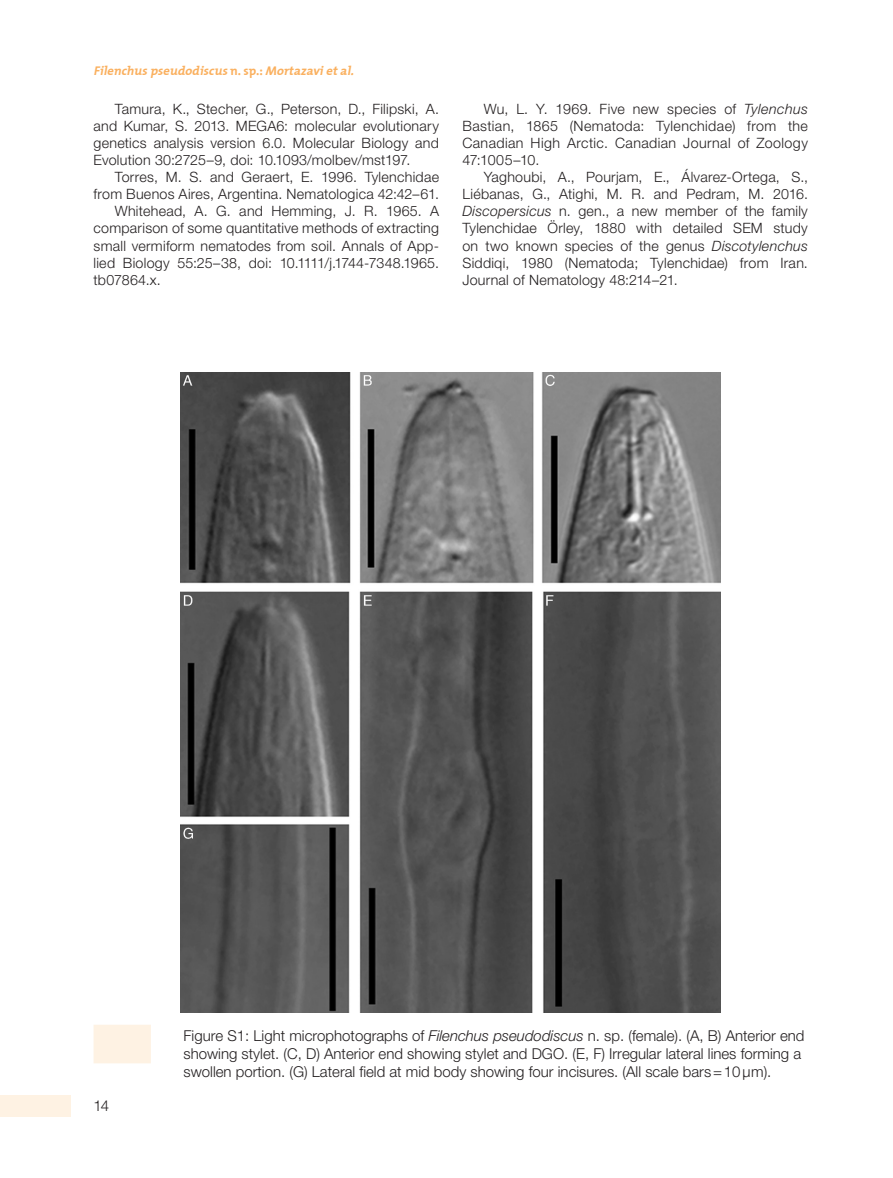
<style>
.page{position:relative;width:893px;height:1178px;background:#fff}
.page>*{position:absolute;margin:0;border:0;box-sizing:border-box;transform-origin:0 0}
.pfigure_caption2{font:300 15px/18px "Helvetica Neue LT Pro";color:#231f20}
.pReference{font:300 14.25px/17.1px "Helvetica Neue LT Pro";letter-spacing:.02em;color:#231f20;text-align:justify}
.t1{font:italic 700 12.75px "The Mix Plain";color:#fab05f}
.s1{font-style:normal}
.s2{font-family:"Helvetica Neue LT Std"}
.s3{font-family:"Helvetica Neue LT Std";font-style:italic}
</style>
<div class="page">
<div style="left:0;top:1095px;width:70px;height:21px;background:#fef2e3"></div>
<img style="left:181px;top:372px;width:540px;height:640px">
<div style="left:94px;top:1025px;width:57px;height:38px;background:#fef2e3"></div>
<p class="t1" style="left:94px;top:60px;width:265px">Filenchuspseudodiscus<span class="s1">n . s p . :</span> Mortazavietal.</p>
<p class="pReference" style="left:94px;top:100px;width:347px;text-indent:21px">Tamura, K., Stecher, G., Peterson, D., Filipski, A. and Kumar, S. 2013. MEGA6: molecular evolutionary genetics analysis version 6.0. <span class="s2">Molecular Biology and Evolution</span> 30:2725–9, doi: 10.1093/molbev/mst197.</p>
<p class="pReference" style="left:94px;top:168px;width:347px;text-align:right">Torres, M. S. and Geraert, E. 1996. Tylenchidae from Buenos Aires, Argentina. <span class="s2">Nematologica</span> 42:42–61.</p>
<p class="pReference" style="left:94px;top:202px;width:347px;text-align:left;text-indent:21px">Whitehead, A. G. and Hemming, J. R. 1965. A comparison of some quantitative methods of extracting small vermiform nematodes from soil. <span class="s2">Annals of App&shy;lied Biology</span> 55:25–38, doi: 10.1111/j.1744-7348.1965. tb07864.x.</p>
<p class="pReference" style="left:462px;top:100px;width:347px;text-indent:21px">Wu, L. Y. 1969. Five new species of <span class="s3">Tylenchus </span>Bastian, 1865 (Nematoda: Tylenchidae) from the Canadian High Arctic. <span class="s2">Canadian Journal of Zoology </span>47:1005–10.</p>
<p class="pReference" style="left:462px;top:168px;width:347px;text-indent:21px">Yaghoubi, A., Pourjam, E., Álvarez-Ortega, S., Liébanas, G., Atighi, M. R. and Pedram, M. 2016.<br><span class="s3">Discopersicus</span> n. gen., a new member of the family Tylenchidae Örley, 1880 with detailed SEM study on two known species of the genus <span class="s3">Discotylenchus </span>Siddiqi, 1980 (Nematoda; Tylenchidae) from Iran.<br><span class="s2">Journal of Nematology</span> 48:214–21.</p>
<p class="pfigure_caption2" style="left:94px;top:1096px;width:17px">14</p>
<p class="pfigure_caption2" style="left:184px;top:1026px;width:622px">Figure S1: Light microphotographs of <span class="s3">Filenchus pseudodiscus</span> n. sp. (female). (A, B) Anterior end showing stylet. (C, D) Anterior end showing stylet and DGO. (E, F) Irregular lateral lines forming a swollen portion. (G) Lateral field at mid body showing four incisures. (All scale bars=10<span class="s2">μ</span>m).</p>
</div>
